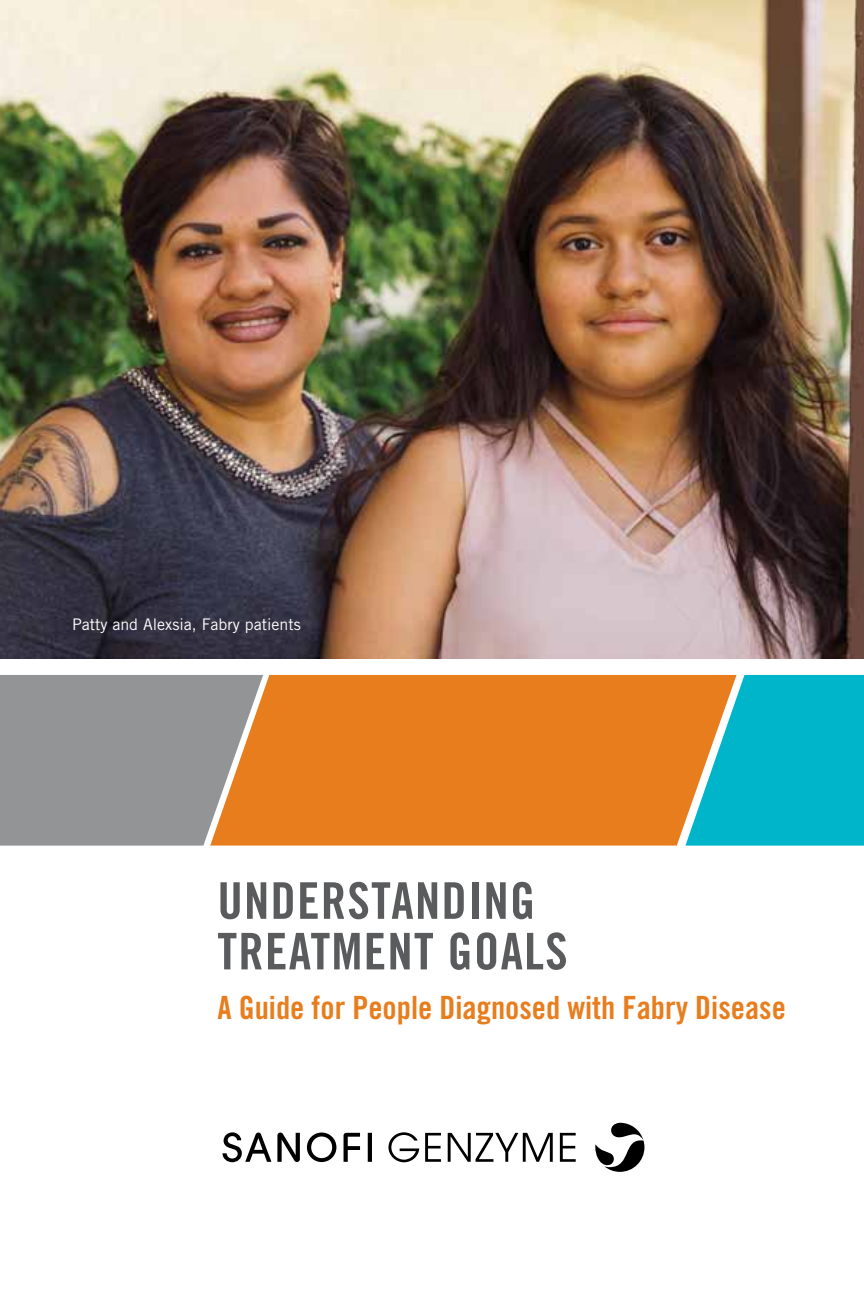
<style>
.page{position:relative;width:864px;height:1296px;background:#fff}
.page>*{position:absolute;margin:0;border:0;box-sizing:border-box;transform-origin:0 0}
.t1{font:50.6px/50.6px "Trade Gothic Bold Cond Twenty";letter-spacing:.025em;color:#5a5b5d}
.t2{font:32px "Trade Gothic Bold Cond Twenty";color:#e87d1e}
.t3{font:16px "Trade Gothic";color:#fff}
</style>
<div class="page">
<svg style="left:222px;top:1132px;width:150px;height:30px"></svg>
<svg style="left:388px;top:1132px;width:188px;height:30px"></svg>
<svg style="left:595px;top:1123px;width:49px;height:49px"></svg>
<div style="left:263px;top:675px;width:422px;height:171px;background:#e87d1e"></div>
<svg style="left:685px;top:675px;width:179px;height:171px;background:#28b1b6"></svg>
<svg style="left:0;top:675px;width:263px;height:171px;background:#9c948d"></svg>
<img style="left:0;top:0;width:864px;height:659px">
<p class="t3" style="left:72px;top:615px;width:230px">Patty and Alexsia, Fabry patients</p>
<h1 class="t1" style="left:217px;top:875px;width:352px">UNDERSTANDING<br>TREATMENT GOALS</h1>
<p class="t2" style="left:217px;top:989px;width:570px">A Guide for People Diagnosed with Fabry Disease</p>
</div>
